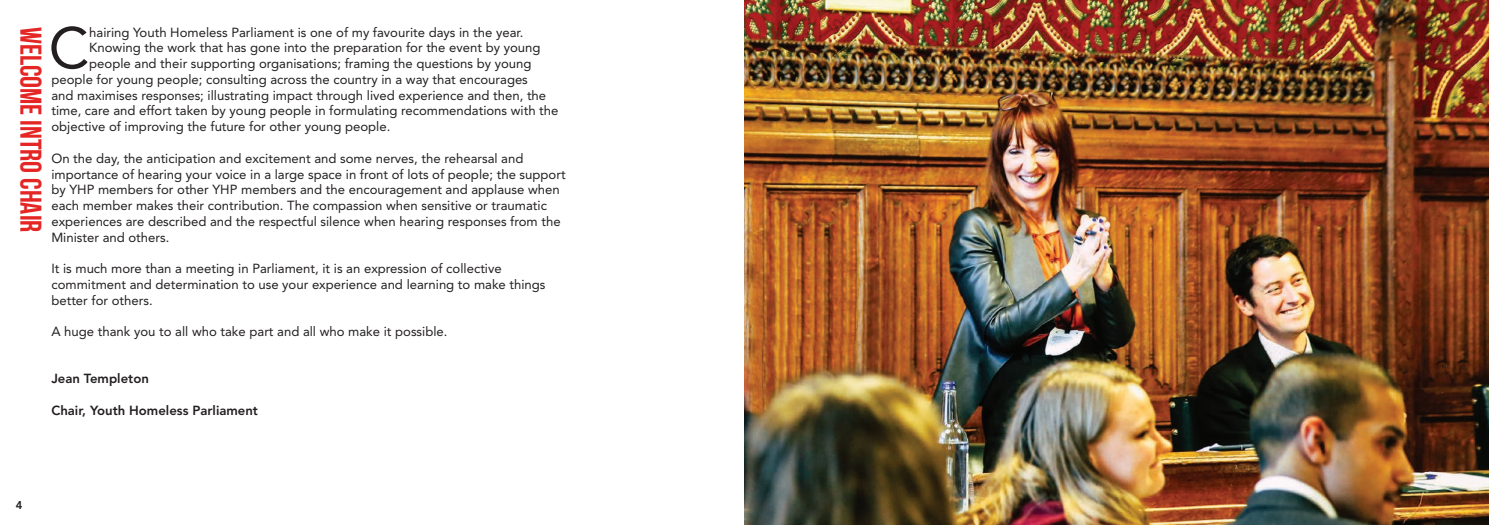
<style>
.page{position:relative;width:1489px;height:525px;background:#fff}
.page>*{position:absolute;margin:0;border:0;box-sizing:border-box;transform-origin:0 0}
.t1{font:57.62px "Avenir";color:#231f20}
.t2{font:30px "Bebas Neue";color:#e42625}
.t3{font:13.12px/15.8px "Avenir";color:#231f20}
.t4{font:800 13.12px "Avenir";color:#231f20}
.t5{font:800 11.25px "Avenir";color:#231f20}
</style>
<div class="page">
<img style="left:744px;top:0;width:744px;height:524px">
<h2 class="t2" style="left:47px;top:27px;width:207px;rotate:90deg">Welcome Intro CHAIR</h2>
<h1 class="t1" style="left:49px;top:15px;width:42px">C</h1>
<p class="t3" style="left:89px;top:24px;width:436px">hairing Youth Homeless Parliament is one of my favourite days in the year.</p>
<p class="t3" style="left:89px;top:40px;width:452px">Knowing the work that has gone into the preparation for the event by young</p>
<p class="t3" style="left:89px;top:56px;width:444px">people and their supporting organisations; framing the questions by young</p>
<p class="t3" style="left:51px;top:71px;width:478px">people for young people; consulting across the country in a way that encourages</p>
<p class="t3" style="left:51px;top:87px;width:496px">and maximises responses; illustrating impact through lived experience and then, the</p>
<p class="t3" style="left:51px;top:103px;width:508px">time, care and effort taken by young people in formulating recommendations with the</p>
<p class="t3" style="left:51px;top:119px;width:340px">objective of improving the future for other young people.</p>
<p class="t3" style="left:51px;top:150px;width:515px">On the day, the anticipation and excitement and some nerves, the rehearsal and importance of hearing your voice in a large space in front of lots of people; the support by YHP members for other YHP members and the encouragement and applause when each member makes their contribution. The compassion when sensitive or traumatic experiences are described and the respectful silence when hearing responses from the Minister and others.</p>
<p class="t3" style="left:51px;top:260px;width:495px">It is much more than a meeting in Parliament, it is an expression of collective commitment and determination to use your experience and learning to make things better for others.</p>
<p class="t3" style="left:51px;top:323px;width:397px">A huge thank you to all who take part and all who make it possible.</p>
<p class="t4" style="left:51px;top:371px;width:99px">Jean Templeton</p>
<p class="t4" style="left:51px;top:402px;width:208px">Chair, Youth Homeless Parliament</p>
<p class="t5" style="left:16px;top:498px;width:8px">4</p>
</div>
